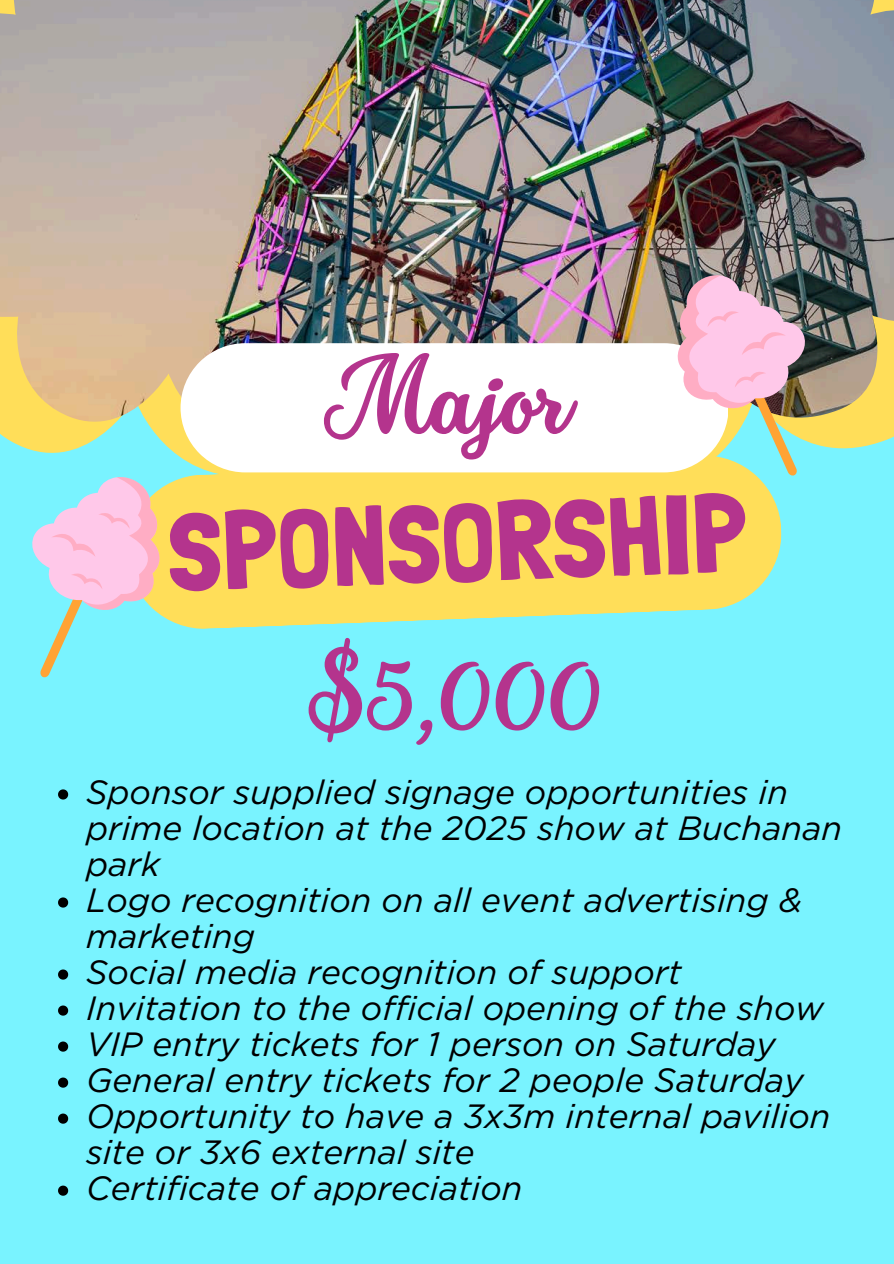
<style>
.page{position:relative;width:894px;height:1264px;background:#fff}
.page>*{position:absolute;margin:0;border:0;box-sizing:border-box;transform-origin:0 0}
.t1{font:111.6px "Londrina Solid";color:#b4348d}
.t2{font:90px "Stars Love";color:#b4348d}
.t3{font:italic 33.6px/36px "Gotham";color:#000}
</style>
<div class="page">
<div style="left:0;top:0;width:893px;height:1263px;background:#79f3ff"></div>
<img style="left:0;top:0;width:893px;height:443px">
<svg style="left:164px;top:455px;width:617px;height:174px;background:#f2df68"></svg>
<div style="left:180px;top:343px;width:493px;height:129px;background:#fff"></div>
<svg style="left:32px;top:477px;width:132px;height:201px"></svg>
<svg style="left:673px;top:275px;width:135px;height:201px;background:#cfbebd"></svg>
<svg style="left:58px;top:789px;width:10px;height:10px"></svg>
<svg style="left:58px;top:897px;width:10px;height:10px"></svg>
<svg style="left:58px;top:969px;width:10px;height:10px"></svg>
<svg style="left:58px;top:1005px;width:10px;height:10px"></svg>
<svg style="left:58px;top:1041px;width:10px;height:10px"></svg>
<svg style="left:58px;top:1077px;width:10px;height:10px"></svg>
<svg style="left:58px;top:1113px;width:10px;height:10px"></svg>
<svg style="left:58px;top:1185px;width:10px;height:10px"></svg>
<h2 class="t2" style="left:324px;top:350px;width:247px">Major</h2>
<p class="t1" style="left:165px;top:486px;width:581px;rotate:-2deg">SPONSORSHIP</p>
<p class="t2" style="left:307px;top:646px;width:297px">$5,000</p>
<h1 class="t3" style="left:86px;top:774px;width:757px">Sponsor supplied signage opportunities in prime location at the 2025 show at Buchanan park</h1>
<p class="t3" style="left:86px;top:882px;width:717px">Logo recognition on all event advertising &amp; marketing</p>
<h2 class="t3" style="left:86px;top:954px;width:597px">Social media recognition of support</h2>
<p class="t3" style="left:86px;top:990px;width:739px">Invitation to the official opening of the show</p>
<p class="t3" style="left:86px;top:1026px;width:691px">VIP entry tickets for 1 person on Saturday</p>
<p class="t3" style="left:86px;top:1062px;width:719px">General entry tickets for 2 people Saturday</p>
<p class="t3" style="left:86px;top:1098px;width:745px">Opportunity to have a 3x3m internal pavilion site or 3x6 external site</p>
<p class="t3" style="left:86px;top:1170px;width:438px">Certificate of appreciation</p>
</div>
